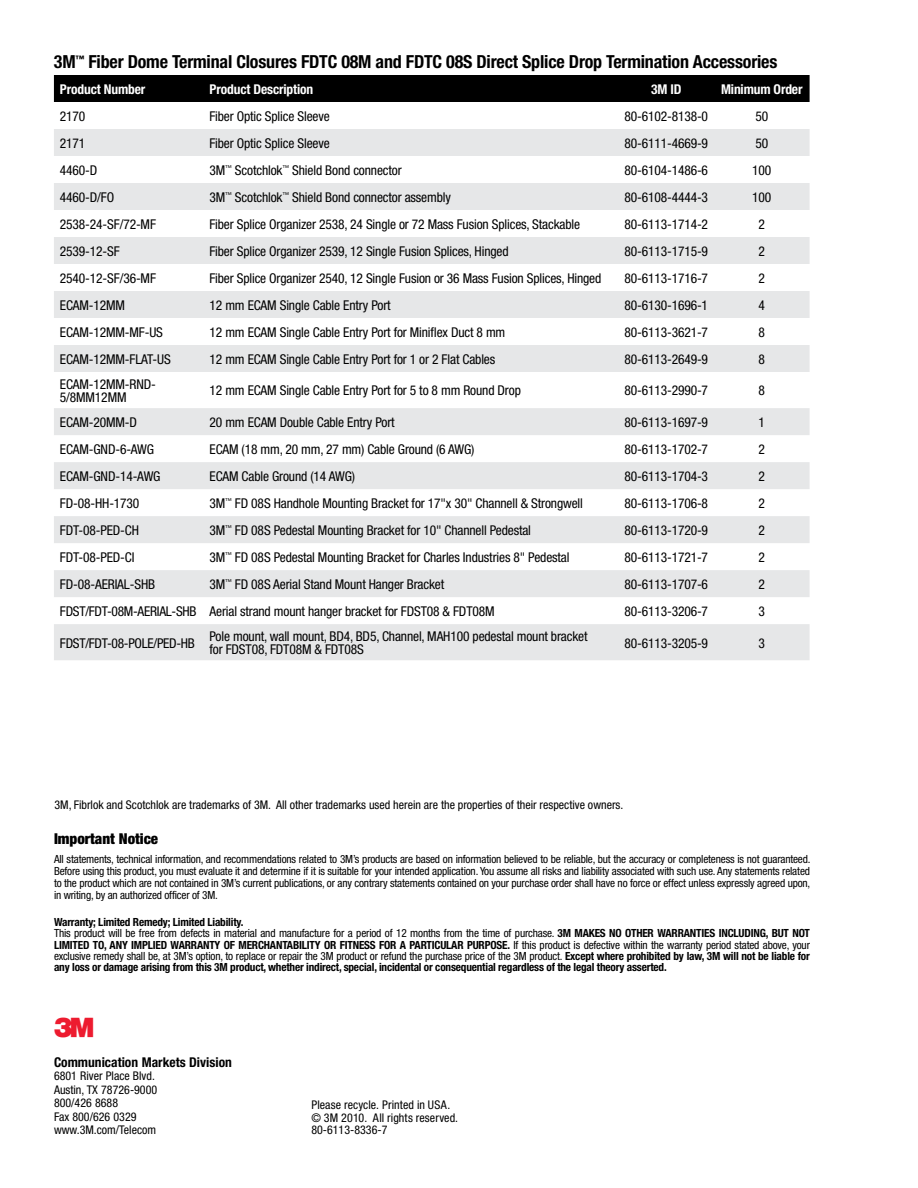
<style>
.page{position:relative;width:918px;height:1188px;background:#fff}
.page>*{position:absolute;margin:0;border:0;box-sizing:border-box;transform-origin:0 0}
.t1{font:27px "Logo 3 Mv 3 tt";color:#ed1b2f}
.t2{font:700 condensed 18px "Helvetica Neue";letter-spacing:-.01em;color:#000}
.t3{font:900 condensed 15px "Helvetica Neue";color:#000}
.t4{font:condensed 13.5px/13.5px "Helvetica Neue";letter-spacing:-.01em;color:#000}
.t5{font:700 condensed 13.5px "Helvetica Neue";letter-spacing:-.01em;color:#fff}
.t6{font:700 condensed 13.5px "Helvetica Neue";color:#000}
.t7{font:condensed 12px/13.5px "Helvetica Neue";color:#000}
.t8{font:700 condensed 11.25px/11.4px "Helvetica Neue";letter-spacing:-.015em;color:#000}
.t9{font:condensed 11.25px/12px "Helvetica Neue";letter-spacing:-.015em;color:#000;text-align:justify}
.s1{font-weight:400}
</style>
<div class="page">
<div style="left:54px;top:75px;width:756px;height:27px;background:#000"></div>
<svg style="left:54px;top:129px;width:756px;height:531px;fill:#e6e7e8"></svg>
<h2 class="t2" style="left:54px;top:51px;width:725px">3M<sup>™</sup> Fiber Dome Terminal Closures FDTC 08M and FDTC 08S Direct Splice Drop Termination Accessories</h2>
<p class="t5" style="left:60px;top:81px;width:87px">Product Number</p>
<p class="t5" style="left:210px;top:81px;width:105px">Product Description</p>
<p class="t5" style="left:651px;top:81px;width:32px">3M ID</p>
<p class="t5" style="left:721px;top:81px;width:83px">Minimum Order</p>
<p class="t4" style="left:60px;top:109px;width:27px">2170</p>
<p class="t4" style="left:210px;top:109px;width:122px">Fiber Optic Splice Sleeve</p>
<p class="t4" style="left:625px;top:109px;width:85px">80-6102-8138-0</p>
<p class="t4" style="left:755px;top:109px;width:14px">50</p>
<p class="t4" style="left:60px;top:136px;width:27px">2171</p>
<p class="t4" style="left:210px;top:136px;width:122px">Fiber Optic Splice Sleeve</p>
<p class="t4" style="left:625px;top:136px;width:85px">80-6111-4669-9</p>
<p class="t4" style="left:755px;top:136px;width:14px">50</p>
<p class="t4" style="left:60px;top:163px;width:39px">4460-D</p>
<p class="t4" style="left:210px;top:163px;width:194px">3M<sup>™</sup> Scotchlok<sup>™</sup> Shield Bond connector</p>
<p class="t4" style="left:625px;top:163px;width:85px">80-6104-1486-6</p>
<p class="t4" style="left:752px;top:163px;width:21px">100</p>
<p class="t4" style="left:60px;top:190px;width:56px">4460-D/FO</p>
<p class="t4" style="left:210px;top:190px;width:243px">3M<sup>™</sup> Scotchlok<sup>™</sup> Shield Bond connector assembly</p>
<p class="t4" style="left:625px;top:190px;width:85px">80-6108-4444-3</p>
<p class="t4" style="left:752px;top:190px;width:21px">100</p>
<p class="t4" style="left:60px;top:217px;width:98px">2538-24-SF/72-MF</p>
<p class="t4" style="left:210px;top:217px;width:372px">Fiber Splice Organizer 2538, 24 Single or 72 Mass Fusion Splices, Stackable</p>
<p class="t4" style="left:625px;top:217px;width:85px">80-6113-1714-2</p>
<p class="t4" style="left:759px;top:217px;width:8px">2</p>
<p class="t4" style="left:60px;top:244px;width:61px">2539-12-SF</p>
<p class="t4" style="left:210px;top:244px;width:301px">Fiber Splice Organizer 2539, 12 Single Fusion Splices, Hinged</p>
<p class="t4" style="left:625px;top:244px;width:85px">80-6113-1715-9</p>
<p class="t4" style="left:759px;top:244px;width:8px">2</p>
<p class="t4" style="left:60px;top:271px;width:98px">2540-12-SF/36-MF</p>
<p class="t4" style="left:210px;top:271px;width:393px">Fiber Splice Organizer 2540, 12 Single Fusion or 36 Mass Fusion Splices, Hinged</p>
<p class="t4" style="left:625px;top:271px;width:85px">80-6113-1716-7</p>
<p class="t4" style="left:759px;top:271px;width:8px">2</p>
<p class="t4" style="left:60px;top:298px;width:56px">ECAM-12mm</p>
<p class="t4" style="left:210px;top:298px;width:183px">12 mm ECAM Single Cable Entry Port</p>
<p class="t4" style="left:625px;top:298px;width:85px">80-6130-1696-1</p>
<p class="t4" style="left:759px;top:298px;width:8px">4</p>
<p class="t4" style="left:60px;top:325px;width:105px">ECAM-12MM-MF-US</p>
<p class="t4" style="left:210px;top:325px;width:297px">12 mm ECAM Single Cable Entry Port for Miniflex Duct 8 mm</p>
<p class="t4" style="left:625px;top:325px;width:85px">80-6113-3621-7</p>
<p class="t4" style="left:759px;top:325px;width:8px">8</p>
<p class="t4" style="left:60px;top:352px;width:112px">ECAM-12MM-FLAT-US</p>
<p class="t4" style="left:210px;top:352px;width:287px">12 mm ECAM Single Cable Entry Port for 1 or 2 Flat Cables</p>
<p class="t4" style="left:625px;top:352px;width:85px">80-6113-2649-9</p>
<p class="t4" style="left:759px;top:352px;width:8px">8</p>
<p class="t4" style="left:60px;top:377px;width:97px">ECAM-12MM-RND-<br>5/8MM12MM</p>
<p class="t4" style="left:210px;top:384px;width:313px">12 mm ECAM Single Cable Entry Port for 5 to 8 mm Round Drop</p>
<p class="t4" style="left:625px;top:384px;width:85px">80-6113-2990-7</p>
<p class="t4" style="left:759px;top:384px;width:8px">8</p>
<p class="t4" style="left:60px;top:415px;width:79px">ECAM-20mm-D</p>
<p class="t4" style="left:210px;top:415px;width:187px">20 mm ECAM Double Cable Entry Port</p>
<p class="t4" style="left:625px;top:415px;width:85px">80-6113-1697-9</p>
<p class="t4" style="left:759px;top:415px;width:8px">1</p>
<p class="t4" style="left:60px;top:442px;width:96px">ECAM-GND-6-AWG</p>
<p class="t4" style="left:210px;top:442px;width:267px">ECAM (18 mm, 20 mm, 27 mm) Cable Ground (6 AWG)</p>
<p class="t4" style="left:625px;top:442px;width:85px">80-6113-1702-7</p>
<p class="t4" style="left:759px;top:442px;width:8px">2</p>
<p class="t4" style="left:60px;top:469px;width:102px">ECAM-GND-14-AWG</p>
<p class="t4" style="left:210px;top:469px;width:147px">ECAM Cable Ground (14 AWG)</p>
<p class="t4" style="left:625px;top:469px;width:85px">80-6113-1704-3</p>
<p class="t4" style="left:759px;top:469px;width:8px">2</p>
<p class="t4" style="left:60px;top:496px;width:81px">FD-08-HH-1730</p>
<p class="t4" style="left:210px;top:496px;width:375px">3M<sup>™</sup> FD 08S Handhole Mounting Bracket for 17"x 30" Channell &amp; Strongwell</p>
<p class="t4" style="left:625px;top:496px;width:85px">80-6113-1706-8</p>
<p class="t4" style="left:759px;top:496px;width:8px">2</p>
<p class="t4" style="left:60px;top:523px;width:81px">FDT-08-PED-CH</p>
<p class="t4" style="left:210px;top:523px;width:323px">3M<sup>™</sup> FD 08S Pedestal Mounting Bracket for 10" Channell Pedestal</p>
<p class="t4" style="left:625px;top:523px;width:85px">80-6113-1720-9</p>
<p class="t4" style="left:759px;top:523px;width:8px">2</p>
<p class="t4" style="left:60px;top:550px;width:76px">FDT-08-PED-CI</p>
<p class="t4" style="left:210px;top:550px;width:362px">3M<sup>™</sup> FD 08S Pedestal Mounting Bracket for Charles Industries 8" Pedestal</p>
<p class="t4" style="left:625px;top:550px;width:85px">80-6113-1721-7</p>
<p class="t4" style="left:759px;top:550px;width:8px">2</p>
<p class="t4" style="left:60px;top:577px;width:49px">FD-08-Aerial</p>
<p class="t4" style="left:130px;top:577px;width:27px">-SHB</p>
<p class="t4" style="left:210px;top:577px;width:236px">3M<sup>™</sup> FD 08S Aerial Stand Mount Hanger Bracket</p>
<p class="t4" style="left:625px;top:577px;width:85px">80-6113-1707-6</p>
<p class="t4" style="left:759px;top:577px;width:8px">2</p>
<p class="t4" style="left:60px;top:604px;width:436px">FDST/FDT-08M-AERIAL-SHB Aerial strand mount hanger bracket for FDST08 &amp; FDT08M</p>
<p class="t4" style="left:625px;top:604px;width:85px">80-6113-3206-7</p>
<p class="t4" style="left:759px;top:604px;width:8px">3</p>
<p class="t4" style="left:60px;top:636px;width:137px">FDST/FDT-08-POLE/PED-HB</p>
<p class="t4" style="left:210px;top:629px;width:380px">Pole mount, wall mount, BD4, BD5, Channel, MAH100 pedestal mount bracket for FDST08, FDT08M &amp; FDT08S</p>
<p class="t4" style="left:625px;top:636px;width:85px">80-6113-3205-9</p>
<p class="t4" style="left:759px;top:636px;width:8px">3</p>
<p class="t7" style="left:54px;top:797px;width:570px">3M, Fibrlok and Scotchlok are trademarks of 3M. All other trademarks used herein are the properties of their respective owners.</p>
<p class="t3" style="left:54px;top:830px;width:106px">Important Notice</p>
<p class="t9" style="left:54px;top:853px;width:758px">All statements, technical information, and recommendations related to 3M’s products are based on information believed to be reliable, but the accuracy or completeness is not guaranteed.<br>Before using this product, you must evaluate it and determine if it is suitable for your intended application. You assume all risks and liability associated with such use. Any statements related to the product which are not contained in 3M’s current publications, or any contrary statements contained on your purchase order shall have no force or effect unless expressly agreed upon, in writing, by an authorized officer of 3M.</p>
<p class="t8" style="left:54px;top:916px;width:758px">Warranty; Limited Remedy; Limited Liability.<br><span class="s1">This product will be free from defects in material and manufacture for a period of 12 months from the time of purchase.</span> 3M MAKES NO OTHER WARRANTIES INCLUDING, BUT NOT LIMITED TO, ANY IMPLIED WARRANTY OF MERCHANTABILITY OR FITNESS FOR A PARTICULAR PURPOSE. <span class="s1">If this product is defective within the warranty period stated above, your exclusive remedy shall be, at 3M’s option, to replace or repair the 3M product or refund the purchase price of the 3M product.</span> Except where prohibited by law, 3M will not be liable for any loss or damage arising from this 3M product, whether indirect, special, incidental or consequential regardless of the legal theory asserted.</p>
<h1 class="t1" style="left:54px;top:1012px;width:41px">3</h1>
<p class="t6" style="left:54px;top:1054px;width:179px">Communication Markets Division</p>
<p class="t7" style="left:54px;top:1069px;width:105px">6801 River Place Blvd.<br>Austin, TX 78726-9000<br>800/426 8688<br>Fax 800/626 0329 www.3M.com/Telecom</p>
<p class="t7" style="left:311px;top:1097px;width:148px">Please recycle. Printed in USA. © 3M 2010. All rights reserved.</p>
<p class="t7" style="left:311px;top:1123px;width:78px">80-6113-8336-7</p>
</div>
